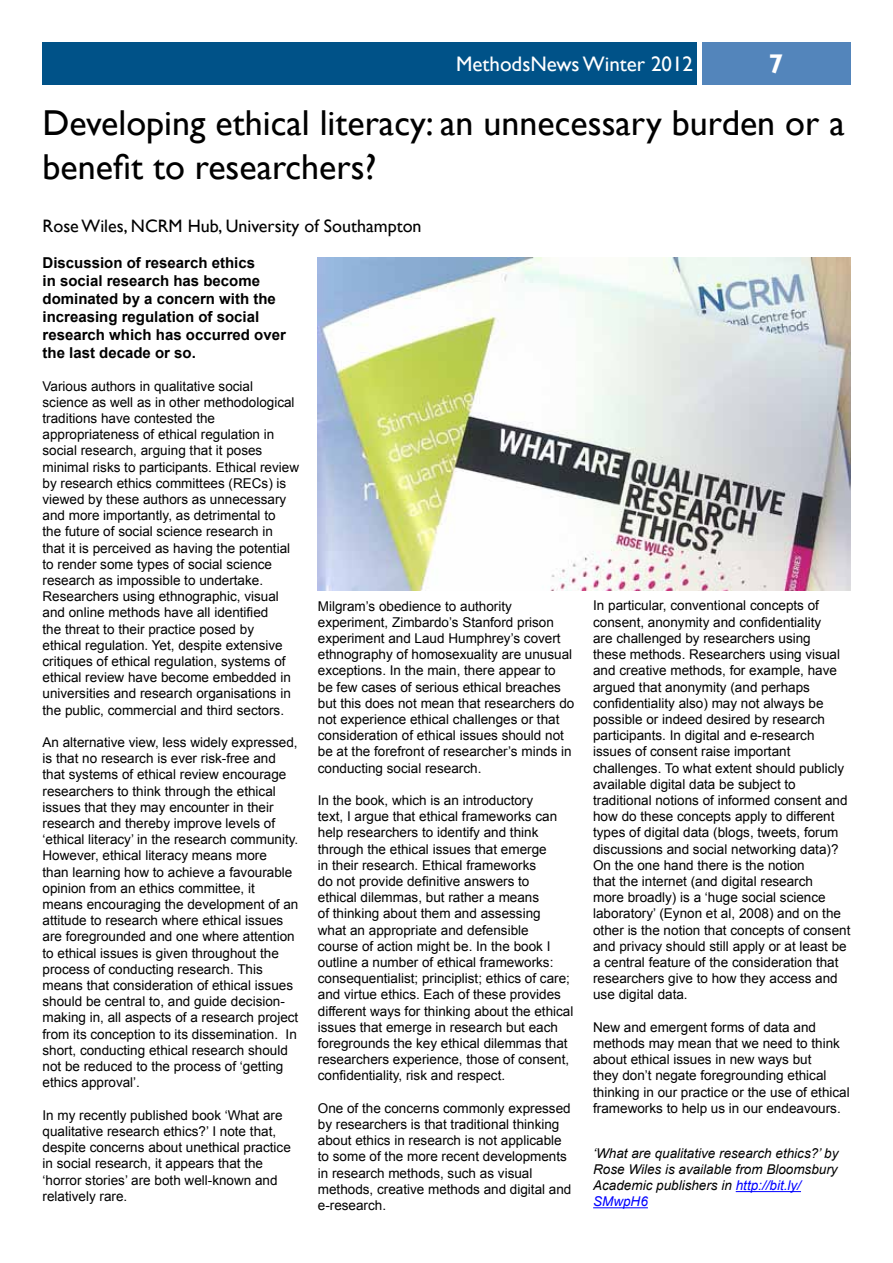
<style>
.page{position:relative;width:893px;height:1263px;background:#fff}
.page>*{position:absolute;margin:0;border:0;box-sizing:border-box;transform-origin:0 0}
.t1{font:36px/43.2px "Gill Sans";color:#000}
.t2{font:700 27px "Gill Sans";color:#fff}
.t3{font:21px "Gill Sans";color:#fff}
.t4{font:18px "Gill Sans";color:#000}
.t5{font:700 15px/18px "Arial";color:#000}
.t6{font:13.5px/16.2px "Arial";color:#000}
.t7{font:italic 13.5px/16.2px "Arial";color:#000}
.s1{color:#00f}
</style>
<div class="page">
<div style="left:702px;top:43px;width:148px;height:42px;background:#5385bb"></div>
<div style="left:43px;top:43px;width:654px;height:42px;background:#005288"></div>
<hr style="left:736px;top:1191px;width:65px;height:1px;background:#00f">
<hr style="left:593px;top:1207px;width:55px;height:1px;background:#00f">
<img style="left:318px;top:257px;width:532px;height:334px">
<h3 class="t3" style="left:456px;top:52px;width:239px">MethodsNews Winter 2012</h3>
<h2 class="t2" style="left:769px;top:48px;width:16px">7</h2>
<h1 class="t1" style="left:43px;top:102px;width:804px">Developing ethical literacy: an unnecessary burden or a benefit to researchers?</h1>
<h3 class="t4" style="left:43px;top:216px;width:381px">Rose Wiles, NCRM Hub, University of Southampton</h3>
<p class="t5" style="left:43px;top:254px;width:245px">Discussion of research ethics<br>in social research has become dominated by a concern with the increasing regulation of social research which has occurred over the last decade or so.</p>
<p class="t6" style="left:43px;top:378px;width:258px">Various authors in qualitative social science as well as in other methodological traditions have contested the appropriateness of ethical regulation in social research, arguing that it poses minimal risks to participants. Ethical review by research ethics committees (RECs) is viewed by these authors as unnecessary and more importantly, as detrimental to<br>the future of social science research in<br>that it is perceived as having the potential to render some types of social science research as impossible to undertake.<br>Researchers using ethnographic, visual and online methods have all identified<br>the threat to their practice posed by<br>ethical regulation. Yet, despite extensive critiques of ethical regulation, systems of ethical review have become embedded in universities and research organisations in the public, commercial and third sectors.</p>
<p class="t6" style="left:43px;top:734px;width:257px">An alternative view, less widely expressed, is that no research is ever risk-free and that systems of ethical review encourage researchers to think through the ethical issues that they may encounter in their research and thereby improve levels of ‘ethical literacy’ in the research community.<br>However, ethical literacy means more<br>than learning how to achieve a favourable opinion from an ethics committee, it means encouraging the development of an attitude to research where ethical issues are foregrounded and one where attention to ethical issues is given throughout the process of conducting research. This means that consideration of ethical issues should be central to, and guide decision&shy;making in, all aspects of a research project from its conception to its dissemination. In short, conducting ethical research should not be reduced to the process of ‘getting ethics approval’.</p>
<p class="t6" style="left:43px;top:1107px;width:250px">In my recently published book ‘What are qualitative research ethics?’ I note that, despite concerns about unethical practice in social research, it appears that the ‘horror stories’ are both well-known and relatively rare.</p>
<p class="t6" style="left:318px;top:598px;width:258px">Milgram’s obedience to authority experiment, Zimbardo’s Stanford prison experiment and Laud Humphrey’s covert ethnography of homosexuality are unusual exceptions. In the main, there appear to<br>be few cases of serious ethical breaches but this does not mean that researchers do not experience ethical challenges or that consideration of ethical issues should not be at the forefront of researcher’s minds in conducting social research.</p>
<p class="t6" style="left:318px;top:792px;width:257px">In the book, which is an introductory<br>text, I argue that ethical frameworks can help researchers to identify and think through the ethical issues that emerge<br>in their research. Ethical frameworks<br>do not provide definitive answers to<br>ethical dilemmas, but rather a means<br>of thinking about them and assessing<br>what an appropriate and defensible<br>course of action might be. In the book I outline a number of ethical frameworks: consequentialist; principlist; ethics of care; and virtue ethics. Each of these provides different ways for thinking about the ethical issues that emerge in research but each foregrounds the key ethical dilemmas that researchers experience, those of consent, confidentiality, risk and respect.</p>
<p class="t6" style="left:318px;top:1100px;width:255px">One of the concerns commonly expressed by researchers is that traditional thinking about ethics in research is not applicable to some of the more recent developments in research methods, such as visual methods, creative methods and digital and e-research.</p>
<p class="t6" style="left:593px;top:598px;width:259px">In particular, conventional concepts of consent, anonymity and confidentiality<br>are challenged by researchers using<br>these methods. Researchers using visual and creative methods, for example, have argued that anonymity (and perhaps confidentiality also) may not always be possible or indeed desired by research participants. In digital and e-research issues of consent raise important challenges. To what extent should publicly available digital data be subject to traditional notions of informed consent and how do these concepts apply to different types of digital data (blogs, tweets, forum discussions and social networking data)?<br>On the one hand there is the notion<br>that the internet (and digital research<br>more broadly) is a ‘huge social science laboratory’ (Eynon et al, 2008) and on the other is the notion that concepts of consent and privacy should still apply or at least be a central feature of the consideration that researchers give to how they access and use digital data.</p>
<p class="t6" style="left:593px;top:1019px;width:258px">New and emergent forms of data and methods may mean that we need to think about ethical issues in new ways but<br>they don’t negate foregrounding ethical thinking in our practice or the use of ethical frameworks to help us in our endeavours.</p>
<p class="t7" style="left:593px;top:1145px;width:247px">‘What are qualitative research ethics?’ by<br>Rose Wiles is available from Bloomsbury<br>Academic publishers in <span class="s1">http://bit.ly/<br>SMwpH6</span></p>
</div>
